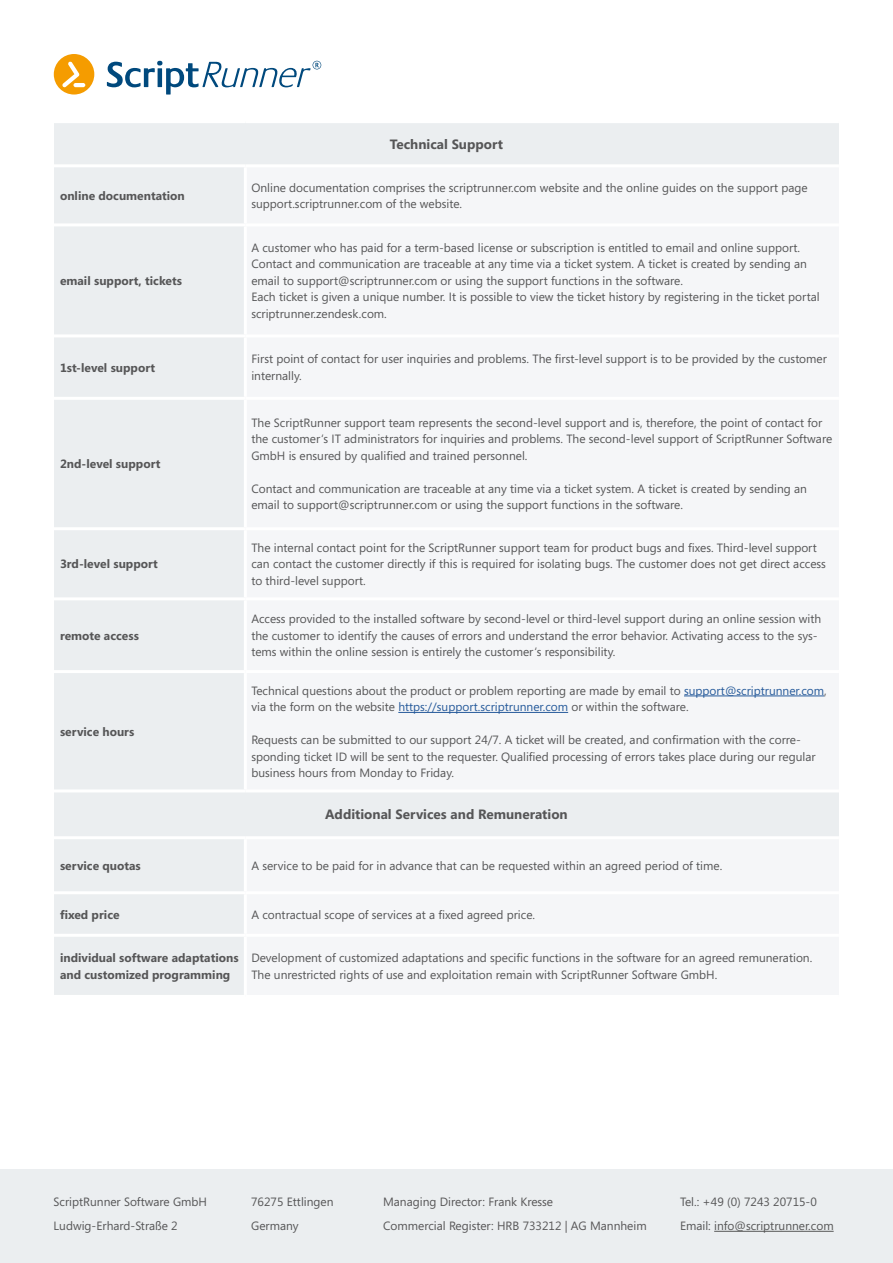
<style>
.page{position:relative;width:893px;height:1263px;background:#fff}
.page>*{position:absolute;margin:0;border:0;box-sizing:border-box;transform-origin:0 0}
.t1{font:700 13.5px "Segoe";color:#565657}
.t2{font:12px/16.5px "Segoe";color:#565657}
.t3{font:700 12px/16.5px "Segoe";color:#565657}
.t4{font:12px/24px "Segoe";color:#575657}
.s1{color:#275b9b}
.s2{color:#575757}
</style>
<div class="page">
<svg style="left:107px;top:61px;width:214px;height:34px"></svg>
<div style="left:54px;top:54px;width:40px;height:41px;background:#f59c00;border-radius:50%"></div>
<svg style="left:62px;top:61px;width:18px;height:26px"></svg>
<hr style="left:73px;top:83px;width:12px;height:4px;background:#fff;border-radius:2px">
<div style="left:54px;top:123px;width:785px;height:872px;background:#ebeef0"></div>
<div style="left:245px;top:167px;width:594px;height:828px;background:#f5f6f8"></div>
<hr style="left:54px;top:164px;width:191px;height:3px;background:#fff">
<hr style="left:245px;top:164px;width:594px;height:3px;background:#fff">
<hr style="left:244px;top:167px;width:3px;height:56px;background:#fff">
<hr style="left:54px;top:223px;width:191px;height:3px;background:#fff">
<hr style="left:245px;top:223px;width:594px;height:3px;background:#fff">
<hr style="left:244px;top:226px;width:3px;height:108px;background:#fff">
<hr style="left:54px;top:334px;width:191px;height:3px;background:#fff">
<hr style="left:245px;top:334px;width:594px;height:3px;background:#fff">
<hr style="left:244px;top:337px;width:3px;height:60px;background:#fff">
<hr style="left:54px;top:397px;width:191px;height:3px;background:#fff">
<hr style="left:245px;top:397px;width:594px;height:3px;background:#fff">
<hr style="left:244px;top:400px;width:3px;height:127px;background:#fff">
<hr style="left:54px;top:527px;width:191px;height:3px;background:#fff">
<hr style="left:245px;top:527px;width:594px;height:3px;background:#fff">
<hr style="left:244px;top:530px;width:3px;height:67px;background:#fff">
<hr style="left:54px;top:597px;width:191px;height:3px;background:#fff">
<hr style="left:245px;top:597px;width:594px;height:3px;background:#fff">
<hr style="left:244px;top:600px;width:3px;height:70px;background:#fff">
<hr style="left:54px;top:670px;width:191px;height:3px;background:#fff">
<hr style="left:245px;top:670px;width:594px;height:3px;background:#fff">
<hr style="left:244px;top:673px;width:3px;height:116px;background:#fff">
<hr style="left:54px;top:789px;width:191px;height:3px;background:#fff">
<hr style="left:245px;top:789px;width:594px;height:3px;background:#fff">
<hr style="left:54px;top:836px;width:191px;height:3px;background:#fff">
<hr style="left:245px;top:836px;width:594px;height:3px;background:#fff">
<hr style="left:244px;top:839px;width:3px;height:52px;background:#fff">
<hr style="left:54px;top:891px;width:191px;height:3px;background:#fff">
<hr style="left:245px;top:891px;width:594px;height:3px;background:#fff">
<hr style="left:244px;top:894px;width:3px;height:40px;background:#fff">
<hr style="left:54px;top:934px;width:191px;height:3px;background:#fff">
<hr style="left:245px;top:934px;width:594px;height:3px;background:#fff">
<hr style="left:244px;top:937px;width:3px;height:58px;background:#fff">
<hr style="left:684px;top:695px;width:140px;height:1px;background:#275b9b">
<hr style="left:398px;top:712px;width:170px;height:1px;background:#275b9b">
<div style="left:0;top:1169px;width:893px;height:94px;background:#ebeef0"></div>
<hr style="left:714px;top:1231px;width:120px;height:1px;background:#575757">
<p class="t1" style="left:390px;top:134px;width:115px">Technical Support</p>
<p class="t3" style="left:60px;top:187px;width:126px">online documentation</p>
<p class="t2" style="left:251px;top:179px;width:558px">Online documentation comprises the scriptrunner.com website and the online guides on the support page support.scriptrunner.com of the website.</p>
<p class="t3" style="left:60px;top:272px;width:123px">email support, tickets</p>
<p class="t2" style="left:251px;top:239px;width:570px">A customer who has paid for a term-based license or subscription is entitled to email and online support.<br>Contact and communication are traceable at any time via a ticket system. A ticket is created by sending an email to support@scriptrunner.com or using the support functions in the software.<br>Each ticket is given a unique number. It is possible to view the ticket history by registering in the ticket portal scriptrunner.zendesk.com.</p>
<p class="t3" style="left:60px;top:359px;width:97px">1st-level support</p>
<p class="t2" style="left:251px;top:351px;width:577px">First point of contact for user inquiries and problems. The first-level support is to be provided by the customer internally.</p>
<p class="t3" style="left:60px;top:455px;width:102px">2nd-level support</p>
<p class="t3" style="left:60px;top:555px;width:99px">3rd-level support</p>
<p class="t3" style="left:60px;top:627px;width:80px">remote access</p>
<p class="t3" style="left:60px;top:723px;width:76px">service hours</p>
<p class="t2" style="left:251px;top:414px;width:582px">The ScriptRunner support team represents the second-level support and is, therefore, the point of contact for the customer‘s IT administrators for inquiries and problems. The second-level support of ScriptRunner Software<br>GmbH is ensured by qualified and trained personnel.</p>
<p class="t2" style="left:251px;top:480px;width:557px">Contact and communication are traceable at any time via a ticket system. A ticket is created by sending an email to support@scriptrunner.com or using the support functions in the software.</p>
<p class="t2" style="left:251px;top:539px;width:576px">The internal contact point for the ScriptRunner support team for product bugs and fixes. Third-level support can contact the customer directly if this is required for isolating bugs. The customer does not get direct access to third-level support.</p>
<p class="t2" style="left:251px;top:610px;width:571px">Access provided to the installed software by second-level or third-level support during an online session with the customer to identify the causes of errors and understand the error behavior. Activating access to the sys&shy;tems within the online session is entirely the customer‘s responsibility.</p>
<p class="t2" style="left:251px;top:682px;width:577px">Technical questions about the product or problem reporting are made by email to <span class="s1">support@scriptrunner.com</span>, via the form on the website <span class="s1">https://support.scriptrunner.com</span> or within the software.</p>
<p class="t2" style="left:251px;top:731px;width:566px">Requests can be submitted to our support 24/7. A ticket will be created, and confirmation with the corre&shy;sponding ticket ID will be sent to the requester. Qualified processing of errors takes place during our regular business hours from Monday to Friday.</p>
<p class="t1" style="left:325px;top:805px;width:244px">Additional Services and Remuneration</p>
<p class="t3" style="left:60px;top:857px;width:82px">service quotas</p>
<p class="t2" style="left:251px;top:857px;width:472px">A service to be paid for in advance that can be requested within an agreed period of time.</p>
<p class="t3" style="left:60px;top:905px;width:61px">fixed price</p>
<p class="t2" style="left:251px;top:906px;width:285px">A contractual scope of services at a fixed agreed price.</p>
<p class="t3" style="left:60px;top:949px;width:180px">individual software adaptations and customized programming</p>
<p class="t2" style="left:251px;top:949px;width:562px">Development of customized adaptations and specific functions in the software for an agreed remuneration.<br>The unrestricted rights of use and exploitation remain with ScriptRunner Software GmbH.</p>
<p class="t2" style="left:54px;top:1189px;width:155px;line-height:24px">ScriptRunner Software GmbH<br>Ludwig-Erhard-Straße 2</p>
<p class="t2" style="left:251px;top:1189px;width:84px;line-height:24px">76275 Ettlingen<br>Germany</p>
<p class="t2" style="left:680px;top:1189px;width:155px;line-height:24px">Tel.: +49 (0) 7243 20715-0<br>Email: <span class="s2">info@scriptrunner.com</span></p>
<p class="t4" style="left:383px;top:1189px;width:265px">Managing Director: Frank Kresse<br>Commercial Register: HRB 733212 | AG Mannheim</p>
</div>
